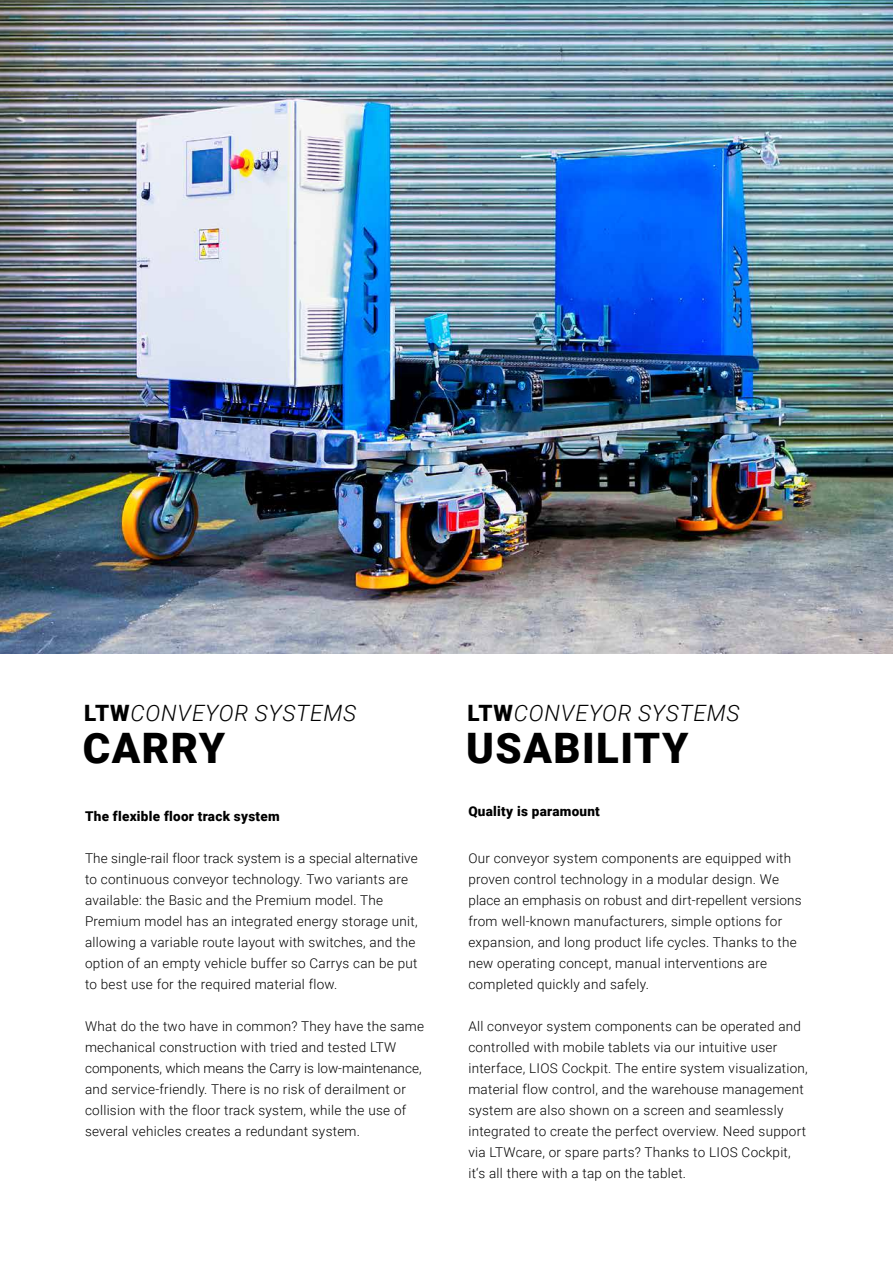
<style>
.page{position:relative;width:893px;height:1263px;background:#fff}
.page>*{position:absolute;margin:0;border:0;box-sizing:border-box;transform-origin:0 0}
.t1{font:900 42px "Roboto";letter-spacing:.035em;color:#000}
.t2{font:italic 300 22.5px "Roboto";letter-spacing:.035em;color:#000}
.t3{font:300 13.5px/21px "Roboto";letter-spacing:.02em;color:#000}
.t4{font:900 13.5px "Roboto";letter-spacing:.02em;color:#000}
.s1{font-weight:900;font-style:normal}
</style>
<div class="page">
<img style="left:0;top:0;width:893px;height:653px">
<h2 class="t2" style="left:84px;top:698px;width:274px"><span class="s1">LTW</span>CONVEYOR SYSTEMS</h2>
<h1 class="t1" style="left:83px;top:719px;width:144px">CARRY</h1>
<p class="t4" style="left:85px;top:807px;width:196px">The flexible floor track system</p>
<p class="t3" style="left:85px;top:847px;width:334px">The single-rail floor track system is a special alternative to continuous conveyor technology. Two variants are available: the Basic and the Premium model. The Premium model has an integrated energy storage unit, allowing a variable route layout with switches, and the option of an empty vehicle buffer so Carrys can be put to best use for the required material flow.</p>
<p class="t3" style="left:85px;top:1015px;width:341px">What do the two have in common? They have the same mechanical construction with tried and tested LTW components, which means the Carry is low-maintenance, and service-friendly. There is no risk of derailment or collision with the floor track system, while the use of several vehicles creates a redundant system.</p>
<h2 class="t2" style="left:468px;top:698px;width:274px"><span class="s1">LTW</span>CONVEYOR SYSTEMS</h2>
<h1 class="t1" style="left:466px;top:719px;width:224px">USABILITY</h1>
<p class="t4" style="left:468px;top:802px;width:133px">Quality is paramount</p>
<p class="t3" style="left:468px;top:847px;width:335px">Our conveyor system components are equipped with proven control technology in a modular design. We place an emphasis on robust and dirt-repellent versions from well-known manufacturers, simple options for expansion, and long product life cycles. Thanks to the new operating concept, manual interventions are completed quickly and safely.</p>
<p class="t3" style="left:468px;top:1015px;width:341px">All conveyor system components can be operated and controlled with mobile tablets via our intuitive user interface, LIOS Cockpit. The entire system visualization, material flow control, and the warehouse management system are also shown on a screen and seamlessly integrated to create the perfect overview. Need support via LTWcare, or spare parts? Thanks to LIOS Cockpit, it‘s all there with a tap on the tablet.</p>
</div>
